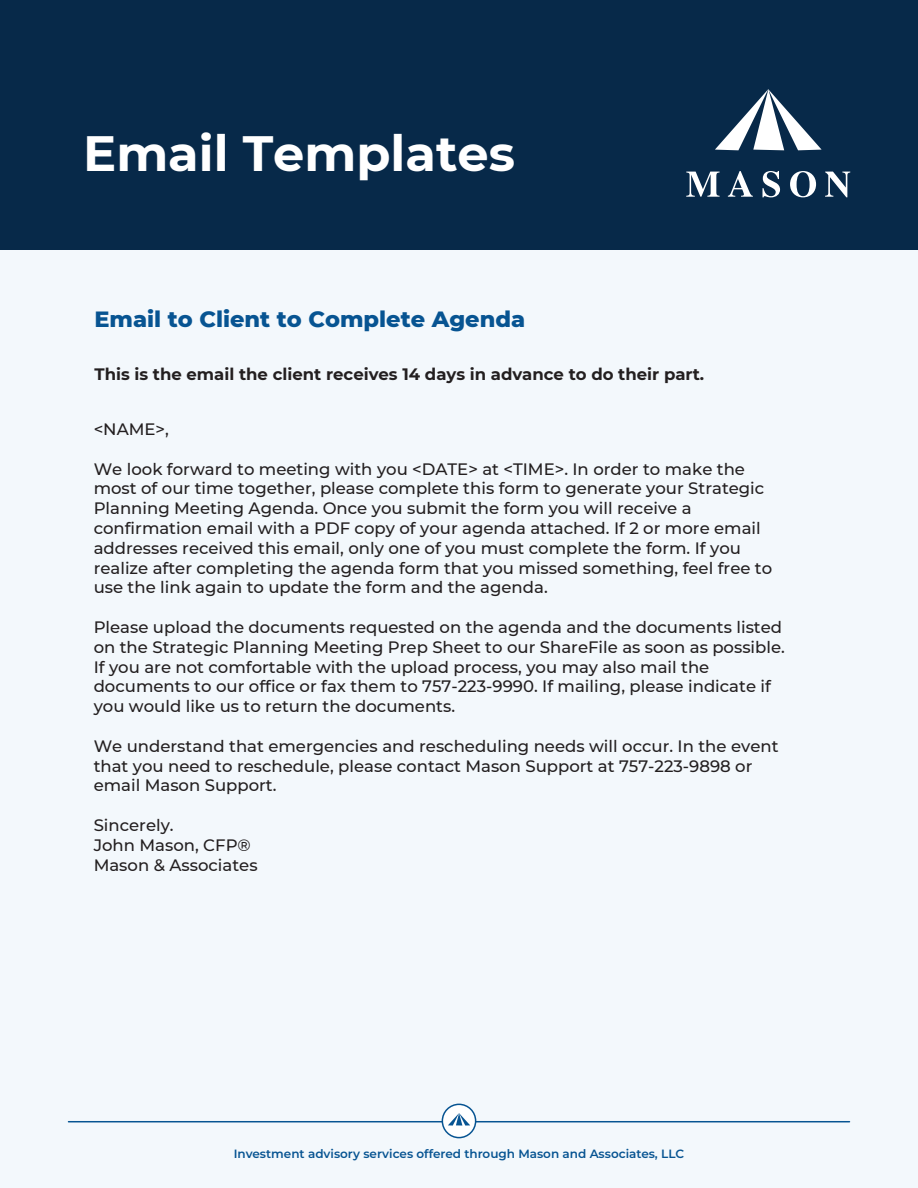
<style>
.page{position:relative;width:918px;height:1188px;background:#f3f8fc}
.page>*{position:absolute;margin:0;border:0;box-sizing:border-box;transform-origin:0 0}
.t1{font:700 49.5px "Montserrat";color:#fff}
.t2{font:800 22.5px "Montserrat";color:#075492}
.t3{font:500 16.5px/19.8px "Montserrat";color:#231f20}
.t4{font:700 16.5px "Montserrat";color:#231f20}
.t5{font:600 12px "Montserrat";color:#075492}
</style>
<div class="page">
<div style="left:0;top:0;width:918px;height:250px;background:#072949"></div>
<hr style="left:68px;top:1121px;width:782px;height:1px;background:#075492">
<div style="left:442px;top:1104px;width:34px;height:34px;background:#fff;border-radius:50%"></div>
<div style="left:442px;top:1104px;width:34px;height:34px;border:2px solid #075492;border-radius:50%"></div>
<svg style="left:448px;top:1113px;width:22px;height:13px"></svg>
<svg style="left:715px;top:89px;width:107px;height:61px"></svg>
<svg style="left:686px;top:172px;width:34px;height:25px"></svg>
<svg style="left:728px;top:171px;width:25px;height:26px"></svg>
<svg style="left:762px;top:171px;width:18px;height:26px"></svg>
<svg style="left:790px;top:171px;width:26px;height:26px"></svg>
<svg style="left:825px;top:172px;width:25px;height:25px"></svg>
<p class="t1" style="left:83px;top:118px;width:433px">Email Templates</p>
<p class="t2" style="left:94px;top:303px;width:432px">Email to Client to Complete Agenda</p>
<p class="t4" style="left:94px;top:362px;width:611px">This is the email the client receives 14 days in advance to do their part.</p>
<p class="t3" style="left:94px;top:419px;width:77px">&lt;NAME&gt;,</p>
<p class="t3" style="left:94px;top:458px;width:680px">We look forward to meeting with you &lt;DATE&gt; at &lt;TIME&gt;. In order to make the most of our time together, please complete this form to generate your Strategic Planning Meeting Agenda. Once you submit the form you will receive a confirmation email with a PDF copy of your agenda attached. If 2 or more email addresses received this email, only one of you must complete the form. If you realize after completing the agenda form that you missed something, feel free to use the link again to update the form and the agenda.</p>
<p class="t3" style="left:94px;top:617px;width:693px">Please upload the documents requested on the agenda and the documents listed on the Strategic Planning Meeting Prep Sheet to our ShareFile as soon as possible.<br>If you are not comfortable with the upload process, you may also mail the documents to our office or fax them to 757-223-9990. If mailing, please indicate if you would like us to return the documents.</p>
<p class="t3" style="left:94px;top:735px;width:686px">We understand that emergencies and rescheduling needs will occur. In the event that you need to reschedule, please contact Mason Support at 757-223-9898 or email Mason Support.</p>
<p class="t3" style="left:94px;top:815px;width:165px">Sincerely.<br>John Mason, CFP®<br>Mason &amp; Associates</p>
<p class="t5" style="left:234px;top:1145px;width:452px">Investment advisory services offered through Mason and Associates, LLC</p>
</div>
